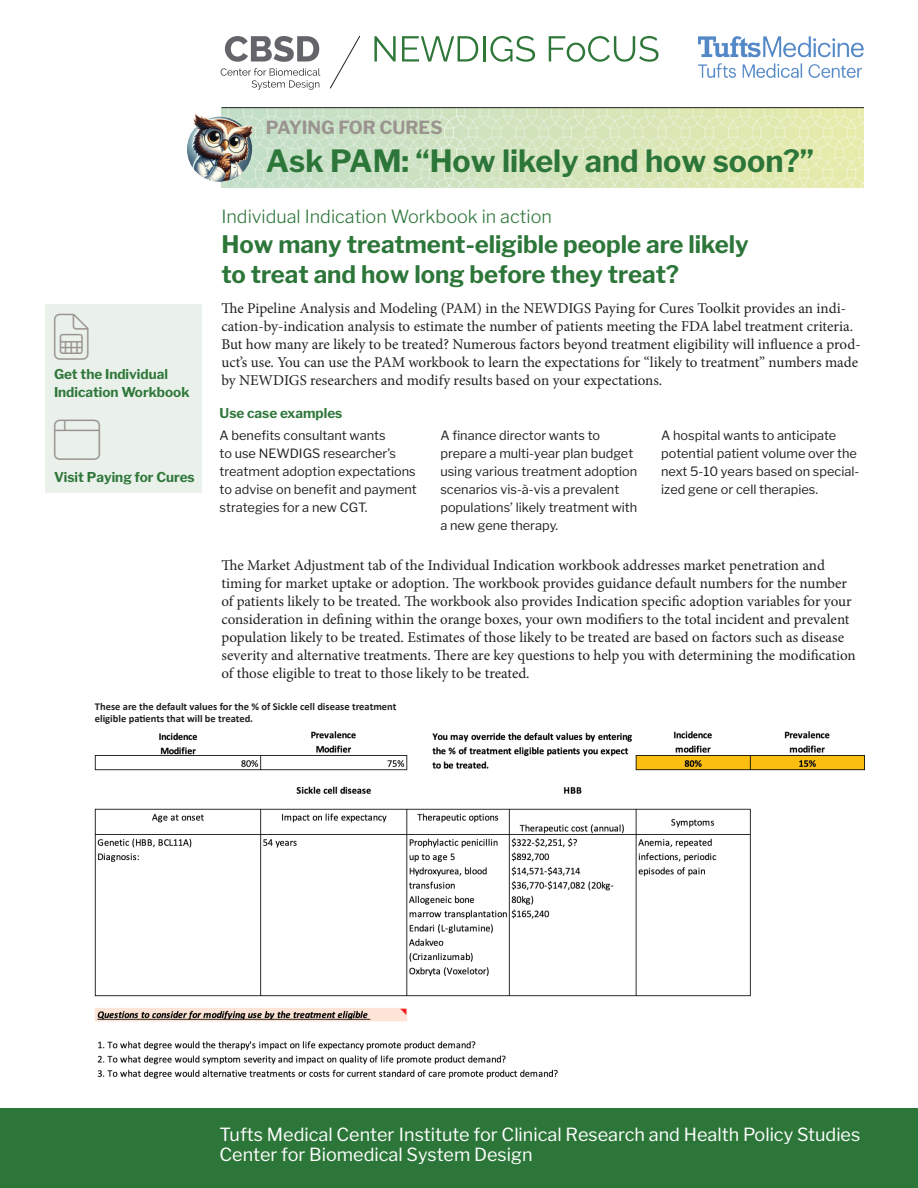
<style>
.page{position:relative;width:918px;height:1188px;background:#fff}
.page>*{position:absolute;margin:0;border:0;box-sizing:border-box;transform-origin:0 0}
.t1{font:700 30.45px "Libre Franklin";color:#2d7639}
.t2{font:700 24px/30px "Libre Franklin";color:#2d7639}
.t3{font:18px/19.5px "Libre Franklin";color:#fff}
.t4{font:300 18px "Libre Franklin";color:#2d7639}
.t5{font:700 18px "Libre Franklin";color:#9a938f}
.t6{font:15px/18px "Minion Pro";color:#231f20}
.t7{font:700 13.5px/18px "Libre Franklin";color:#2f773a}
.t8{font:12.75px/18px "Libre Franklin";color:#231f20}
.t9{font:700 10.5px/12.6px "Calibri";color:#231f20}
</style>
<div class="page">
<div style="left:45px;top:305px;width:157px;height:188px;background:#eaf1eb"></div>
<img style="left:221px;top:108px;width:643px;height:79px">
<hr style="left:221px;top:107px;width:643px;height:1px;background:#231f20">
<img style="left:698px;top:36px;width:166px;height:41px">
<svg style="left:221px;top:68px;width:99px;height:22px"></svg>
<svg style="left:225px;top:36px;width:94px;height:26px"></svg>
<svg style="left:374px;top:36px;width:22px;height:26px"></svg>
<svg style="left:402px;top:36px;width:76px;height:26px"></svg>
<hr style="left:483px;top:36px;width:3px;height:26px;background:#2f7639">
<svg style="left:490px;top:36px;width:45px;height:26px"></svg>
<svg style="left:549px;top:36px;width:110px;height:26px"></svg>
<svg style="left:330px;top:35px;width:31px;height:54px"></svg>
<img style="left:95px;top:731px;width:770px;height:348px">
<img style="left:187px;top:117px;width:65px;height:65px;border-radius:33px">
<img style="left:192px;top:113px;width:60px;height:46px">
<div style="left:0;top:1109px;width:918px;height:79px;background:#2d7639"></div>
<p class="t7" style="left:54px;top:365px;width:137px">Get the Individual<br>Indication Workbook</p>
<p class="t7" style="left:54px;top:468px;width:142px">Visit Paying for Cures</p>
<p class="t5" style="left:266px;top:117px;width:178px">PAYING FOR CURES</p>
<h1 class="t1" style="left:266px;top:143px;width:550px">Ask PAM: “How likely and how soon?”</h1>
<p class="t4" style="left:221px;top:205px;width:332px">Individual Indication Workbook in action</p>
<h2 class="t2" style="left:221px;top:229px;width:529px">How many treatment-eligible people are likely to treat and how long before they treat?</h2>
<p class="t6" style="left:221px;top:300px;width:641px">The Pipeline Analysis and Modeling (PAM) in the NEWDIGS Paying for Cures Toolkit provides an indi&shy;cation-by-indication analysis to estimate the number of patients meeting the FDA label treatment criteria.<br>But how many are likely to be treated? Numerous factors beyond treatment eligibility will influence a prod&shy;uct’s use. You can use the PAM workbook to learn the expectations for “likely to treatment” numbers made by NEWDIGS researchers and modify results based on your expectations.</p>
<p class="t7" style="left:220px;top:404px;width:124px">Use case examples</p>
<p class="t8" style="left:220px;top:427px;width:199px">A benefits consultant wants<br>to use NEWDIGS researcher’s treatment adoption expectations to advise on benefit and payment strategies for a new CGT.</p>
<p class="t8" style="left:440px;top:427px;width:198px">A finance director wants to prepare a multi-year plan budget using various treatment adoption scenarios vis-à-vis a prevalent populations’ likely treatment with a new gene therapy.</p>
<p class="t8" style="left:661px;top:427px;width:200px">A hospital wants to anticipate potential patient volume over the next 5-10 years based on special&shy;ized gene or cell therapies.</p>
<p class="t6" style="left:221px;top:556px;width:636px">The Market Adjustment tab of the Individual Indication workbook addresses market penetration and timing for market uptake or adoption. The workbook provides guidance default numbers for the number of patients likely to be treated. The workbook also provides Indication specific adoption variables for your consideration in defining within the orange boxes, your own modifiers to the total incident and prevalent population likely to be treated. Estimates of those likely to be treated are based on factors such as disease severity and alternative treatments. There are key questions to help you with determining the modification of those eligible to treat to those likely to be treated.</p>
<p class="t9" style="left:95px;top:700px;width:303px">These are the default values for the % of Sickle cell disease treatment eligible patients that will be treated.</p>
<p class="t3" style="left:220px;top:1125px;width:642px">Tufts Medical Center Institute for Clinical Research and Health Policy Studies<br>Center for Biomedical System Design</p>
</div>
